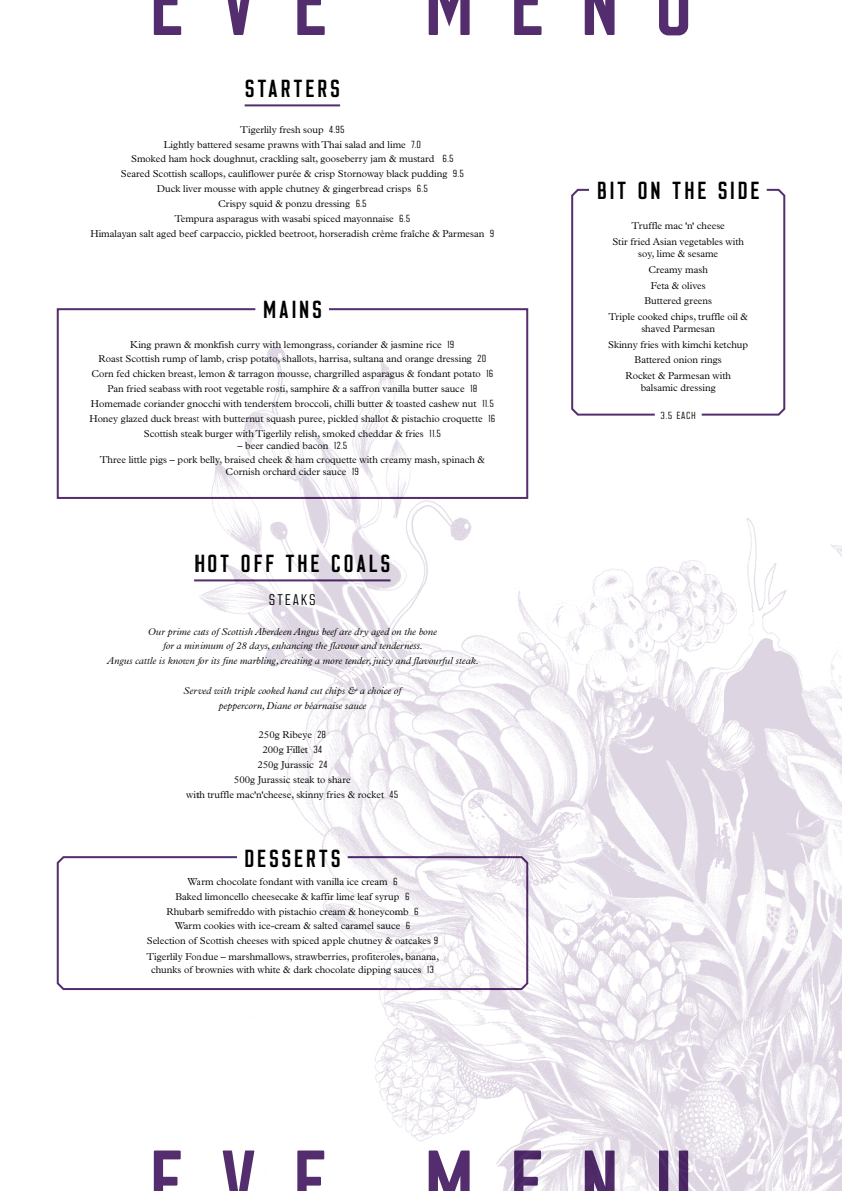
<style>
.page{position:relative;width:842px;height:1191px;background:#fff}
.page>*{position:absolute;margin:0;border:0;box-sizing:border-box;transform-origin:0 0}
.t1{font:500 90px "Clarke";letter-spacing:.39em;color:#532d6d}
.t2{font:500 24px "Clarke";letter-spacing:.105em;color:#000}
.t3{font:300 15px "Clarke";letter-spacing:.11em;color:#000}
.t4{font:300 10px/14.8px "Plantin MT Std";color:#000;text-align:center}
.t5{font:italic 300 10px/14.8px "Plantin MT Std";color:#000;text-align:center}
.t6{font:300 10px "Clarke";color:#000}
.s1{font-family:"Clarke"}
</style>
<div class="page">
<svg style="left:56px;top:308px;width:144px;height:191px"></svg>
<hr style="left:194px;top:579px;width:196px;height:2px;background:#532d6d">
<svg style="left:571px;top:188px;width:18px;height:51px"></svg>
<svg style="left:766px;top:188px;width:20px;height:51px"></svg>
<hr style="left:245px;top:104px;width:95px;height:2px;background:#532d6d">
<svg style="left:56px;top:856px;width:144px;height:135px"></svg>
<img style="left:200px;top:239px;width:642px;height:952px">
<h1 class="t1" style="left:148px;top:-59px;width:547px">EVE MENU</h1>
<h2 class="t2" style="left:245px;top:72px;width:97px">STARTERS</h2>
<p class="t4" style="left:90px;top:122px;width:405px">Tigerlily fresh soup <span class="s1">4.95<br></span>Lightly battered sesame prawns with Thai salad and lime <span class="s1">7.0<br></span>Smoked ham hock doughnut, crackling salt, gooseberry jam &amp; mustard <span class="s1">6.5<br></span>Seared Scottish scallops, cauliflower purée &amp; crisp Stornoway black pudding <span class="s1">9.5<br></span>Duck liver mousse with apple chutney &amp; gingerbread crisps <span class="s1">6.5<br></span>Crispy squid &amp; ponzu dressing <span class="s1">6.5<br></span>Tempura asparagus with wasabi spiced mayonnaise <span class="s1">6.5<br></span>Himalayan salt aged beef carpaccio, pickled beetroot, horseradish crème fraîche &amp; Parmesan <span class="s1">9</span></p>
<h2 class="t2" style="left:263px;top:293px;width:61px">MAINS</h2>
<p class="t4" style="left:89px;top:337px;width:407px">King prawn &amp; monkfish curry with lemongrass, coriander &amp; jasmine rice <span class="s1">19<br></span>Roast Scottish rump of lamb, crisp potato, shallots, harrisa, sultana and orange dressing <span class="s1">20<br></span>Corn fed chicken breast, lemon &amp; tarragon mousse, chargrilled asparagus &amp; fondant potato <span class="s1">16<br></span>Pan fried seabass with root vegetable rosti, samphire &amp; a saffron vanilla butter sauce <span class="s1">18<br></span>Homemade coriander gnocchi with tenderstem broccoli, chilli butter &amp; toasted cashew nut <span class="s1">11.5<br></span>Honey glazed duck breast with butternut squash puree, pickled shallot &amp; pistachio croquette <span class="s1">16<br></span>Scottish steak burger with Tigerlily relish, smoked cheddar &amp; fries <span class="s1">11.5</span></p>
<p class="t4" style="left:100px;top:438px;width:387px">– beer candied bacon <span class="s1">12.5<br></span>Three little pigs – pork belly, braised cheek &amp; ham croquette with creamy mash, spinach &amp;</p>
<p class="t4" style="left:226px;top:464px;width:135px">Cornish orchard cider sauce <span class="s1">19</span></p>
<h2 class="t2" style="left:194px;top:547px;width:198px">HOT OFF THE COALS</h2>
<h3 class="t3" style="left:269px;top:589px;width:48px">STEAKS</h3>
<p class="t5" style="left:107px;top:624px;width:373px">Our prime cuts of Scottish Aberdeen Angus beef are dry aged on the bone<br>for a minimum of 28 days, enhancing the flavour and tenderness.<br>Angus cattle is known for its fine marbling, creating a more tender, juicy and flavourful steak.</p>
<p class="t5" style="left:184px;top:683px;width:219px">Served with triple cooked hand cut chips &amp; a choice of peppercorn, Diane or béarnaise sauce</p>
<p class="t4" style="left:186px;top:728px;width:213px">250g Ribeye <span class="s1">28<br></span>200g Fillet <span class="s1">34<br></span>250g Jurassic <span class="s1">24<br></span>500g Jurassic steak to share<br>with truffle mac'n'cheese, skinny fries &amp; rocket <span class="s1">45</span></p>
<h2 class="t2" style="left:244px;top:842px;width:98px">DESSERTS</h2>
<p class="t4" style="left:147px;top:874px;width:293px">Warm chocolate fondant with vanilla ice cream <span class="s1">6<br></span>Baked limoncello cheesecake &amp; kaffir lime leaf syrup <span class="s1">6<br></span>Rhubarb semifreddo with pistachio cream &amp; honeycomb <span class="s1">6<br></span>Warm cookies with ice-cream &amp; salted caramel sauce <span class="s1">6<br></span>Selection of Scottish cheeses with spiced apple chutney &amp; oatcakes <span class="s1">9</span></p>
<p class="t4" style="left:146px;top:950px;width:294px;line-height:13px">Tigerlily Fondue – marshmallows, strawberries, profiteroles, banana, chunks of brownies with white &amp; dark chocolate dipping sauces <span class="s1">13</span></p>
<h2 class="t2" style="left:597px;top:174px;width:164px">BIT ON THE SIDE</h2>
<p class="t4" style="left:612px;top:218px;width:133px;line-height:15.7px">Truffle mac 'n' cheese<br>Stir fried Asian vegetables with</p>
<p class="t4" style="left:608px;top:246px;width:141px;line-height:15.7px">soy, lime &amp; sesame<br>Creamy mash<br>Feta &amp; olives<br>Buttered greens<br>Triple cooked chips, truffle oil &amp;</p>
<p class="t4" style="left:608px;top:321px;width:142px;line-height:15.7px">shaved Parmesan<br>Skinny fries with kimchi ketchup<br>Battered onion rings<br>Rocket &amp; Parmesan with</p>
<p class="t4" style="left:641px;top:380px;width:77px">balsamic dressing</p>
<p class="t6" style="left:661px;top:408px;width:37px">3.5 EACH</p>
<h1 class="t1" style="left:148px;top:1121px;width:547px">EVE MENU</h1>
</div>
